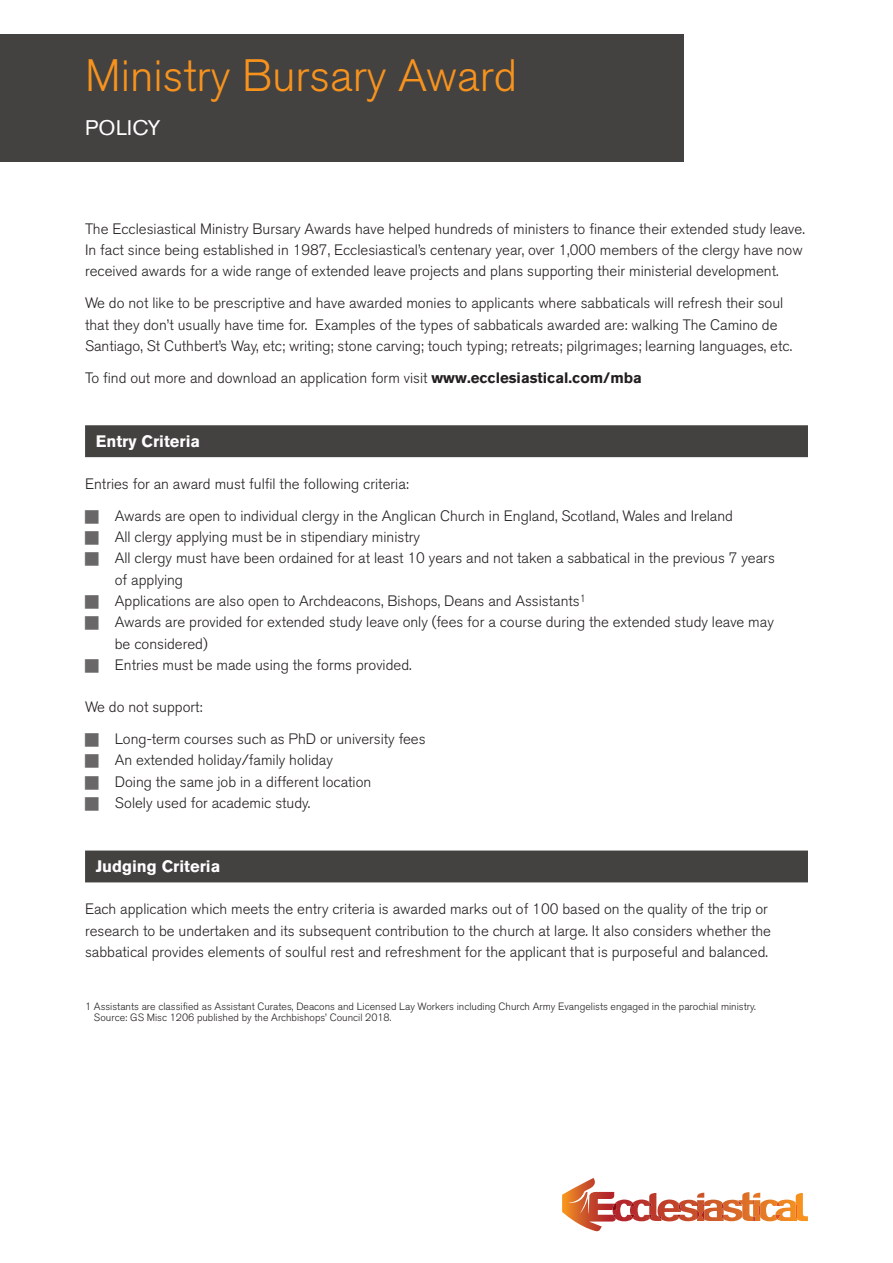
<style>
.page{position:relative;width:893px;height:1263px;background:#fff}
.page>*{position:absolute;margin:0;border:0;box-sizing:border-box;transform-origin:0 0}
.t1{font:300 45px "Akzidenz Grotesk BQ";color:#f7931d}
.t2{font:21px "Akzidenz Grotesk BQ";letter-spacing:.02em;color:#fff}
.t3{font:700 16.5px "Akzidenz Grotesk BQ";color:#fff}
.t4{font:300 15px/21.3px "Akzidenz Grotesk BQ";color:#231f20}
.t5{font:300 10.5px/10.6px "Akzidenz Grotesk BQ";color:#231f20}
.s1{font-weight:700}
</style>
<div class="page">
<div style="left:0;top:34px;width:684px;height:128px;background:#444241"></div>
<div style="left:85px;top:425px;width:723px;height:32px;background:#444241"></div>
<div style="left:85px;top:850px;width:723px;height:32px;background:#444241"></div>
<svg style="left:562px;top:1178px;width:246px;height:53px"></svg>
<h1 class="t1" style="left:85px;top:59px;width:434px">Ministry Bursary Award</h1>
<h2 class="t2" style="left:85px;top:115px;width:77px">POLICY</h2>
<p class="t4" style="left:85px;top:220px;width:721px">The Ecclesiastical Ministry Bursary Awards have helped hundreds of ministers to finance their extended study leave.<br>In fact since being established in 1987, Ecclesiastical’s centenary year, over 1,000 members of the clergy have now received awards for a wide range of extended leave projects and plans supporting their ministerial development.</p>
<p class="t4" style="left:85px;top:294px;width:709px">We do not like to be prescriptive and have awarded monies to applicants where sabbaticals will refresh their soul that they don’t usually have time for. Examples of the types of sabbaticals awarded are: walking The Camino de<br>Santiago, St Cuthbert’s Way, etc; writing; stone carving; touch typing; retreats; pilgrimages; learning languages, etc.</p>
<p class="t4" style="left:85px;top:369px;width:558px">To find out more and download an application form visit <span class="s1">www.ecclesiastical.com/mba</span></p>
<p class="t3" style="left:96px;top:435px;width:106px">Entry Criteria</p>
<p class="t4" style="left:115px;top:470px;width:620px;line-height:32px;text-indent:-30px">Entries for an award must fulfil the following criteria:<br>Awards are open to individual clergy in the Anglican Church in England, Scotland, Wales and Ireland</p>
<p class="t4" style="left:115px;top:528px;width:661px">All clergy applying must be in stipendiary ministry<br>All clergy must have been ordained for at least 10 years and not taken a sabbatical in the previous 7 years of applying<br>Applications are also open to Archdeacons, Bishops, Deans and Assistants<sup>1<br></sup>Awards are provided for extended study leave only (fees for a course during the extended study leave may be considered)<br>Entries must be made using the forms provided.</p>
<p class="t4" style="left:115px;top:693px;width:312px;line-height:32px;text-indent:-30px">We do not support:<br>Long-term courses such as PhD or university fees</p>
<p class="t4" style="left:115px;top:751px;width:258px">An extended holiday/family holiday<br>Doing the same job in a different location<br>Solely used for academic study.</p>
<p class="t3" style="left:96px;top:860px;width:126px">Judging Criteria</p>
<p class="t4" style="left:85px;top:900px;width:687px">Each application which meets the entry criteria is awarded marks out of 100 based on the quality of the trip or research to be undertaken and its subsequent contribution to the church at large. It also considers whether the sabbatical provides elements of soulful rest and refreshment for the applicant that is purposeful and balanced.</p>
<p class="t5" style="left:94px;top:1002px;width:663px;text-indent:-9px">1 Assistants are classified as Assistant Curates, Deacons and Licensed Lay Workers including Church Army Evangelists engaged in the parochial ministry.<br>Source: GS Misc 1206 published by the Archbishops’ Council 2018.</p>
</div>
